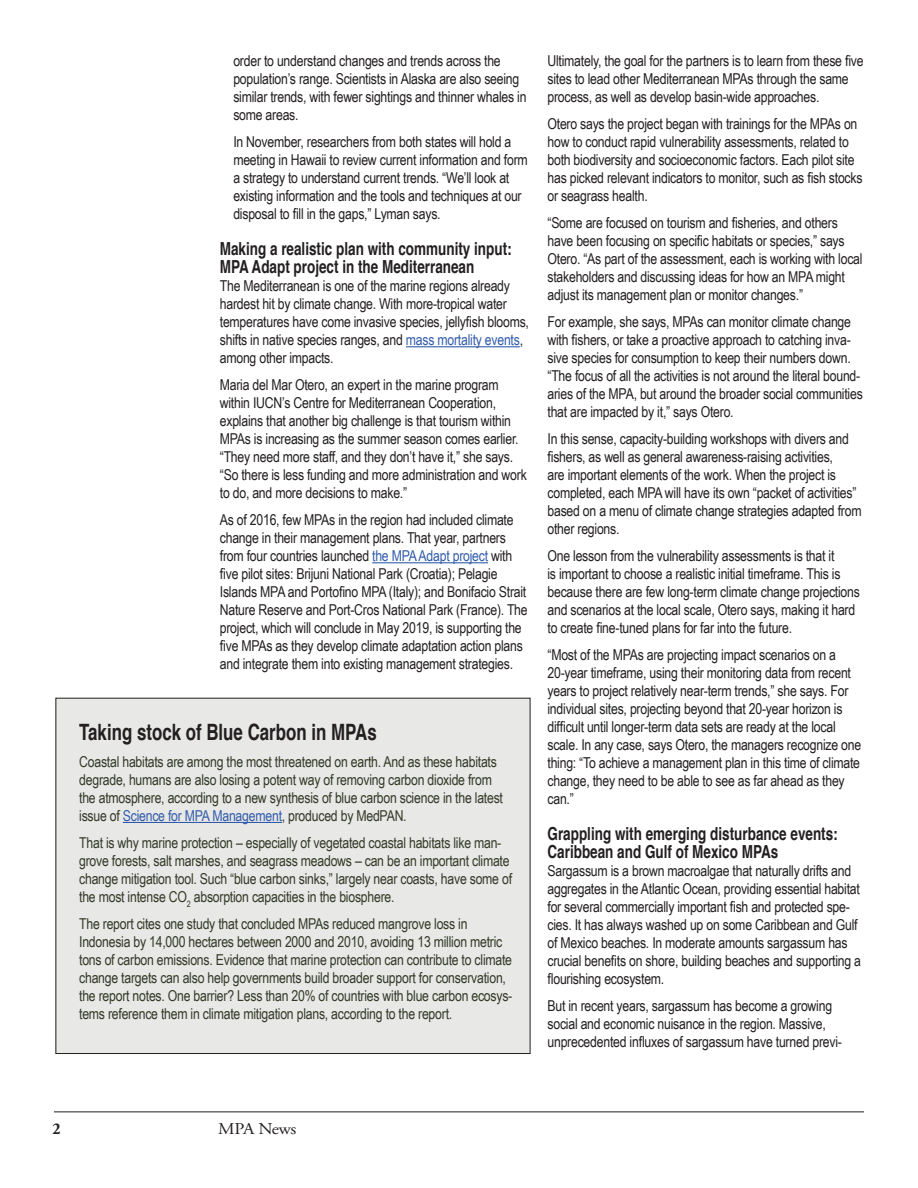
<style>
.page{position:relative;width:918px;height:1188px;background:#fff}
.page>*{position:absolute;margin:0;border:0;box-sizing:border-box;transform-origin:0 0}
.t1{font:700 22.5px "Helvetica";color:#231f20;scale:.75 1}
.t2{font:700 18px/18px "Helvetica";color:#231f20;scale:.75 1}
.t3{font:16.5px "Adobe Garamond Pro";letter-spacing:-.02em;color:#231f20;scale:1.1 1}
.t4{font:700 16.5px "Adobe Garamond Pro";color:#231f20;scale:.95 1}
.t5{font:15px/18px "Arial Narrow";letter-spacing:-.015em;color:#231f20}
.t6{font:15px/18px "Arial Narrow";letter-spacing:-.015em;color:#333926}
.s1{color:#325caa}
.s2{color:#1e1f1e}
.s3{color:#1f2020}
</style>
<div class="page">
<hr style="left:54px;top:1112px;width:810px;height:1px;background:#231f20">
<div style="left:56px;top:698px;width:474px;height:356px;background:#e8e8e7"></div>
<hr style="left:406px;top:346px;width:114px;height:1px;background:#325caa">
<hr style="left:372px;top:562px;width:116px;height:1px;background:#325caa">
<hr style="left:123px;top:822px;width:159px;height:1px;background:#325caa">
<p class="t5" style="left:233px;top:51px;width:295px">order to understand changes and trends across the population’s range. Scientists in Alaska are also seeing similar trends, with fewer sightings and thinner whales in some areas.</p>
<p class="t5" style="left:233px;top:132px;width:296px">In November, researchers from both states will hold a meeting in Hawaii to review current information and form a strategy to understand current trends. “We’ll look at existing information and the tools and techniques at our disposal to fill in the gaps,” Lyman says.</p>
<p class="t2" style="left:220px;top:240px;width:391px">Making a realistic plan with community input:<br>MPA Adapt project in the Mediterranean</p>
<p class="t5" style="left:220px;top:276px;width:311px">The Mediterranean is one of the marine regions already hardest hit by climate change. With more-tropical water temperatures have come invasive species, jellyfish blooms, shifts in native species ranges, and <span class="s1">mass mortality events</span>, among other impacts.</p>
<p class="t5" style="left:220px;top:375px;width:308px">Maria del Mar Otero, an expert in the marine program within <span class="s2">IUCN’s Centre for Mediterranean Cooperation</span>, explains that another big challenge is that tourism within MPAs is increasing as the summer season comes earlier. “They need more staff, and they don’t have it,” she says. “So there is less funding and more administration and work to do, and more decisions to make.”</p>
<p class="t5" style="left:220px;top:510px;width:309px">As of 2016, few MPAs in the region had included climate change in their management plans. That year, partners from four countries launched <span class="s1">the MPA Adapt project</span> with five pilot sites: Brijuni National Park (Croatia); Pelagie Islands MPA and Portofino MPA (Italy); and Bonifacio Strait Nature Reserve and Port-Cros National Park (France). The project, which will conclude in May 2019, is supporting the five MPAs as they develop climate adaptation action plans and integrate them into existing management strategies.</p>
<h1 class="t1" style="left:79px;top:714px;width:398px">Taking stock of Blue Carbon in MPAs</h1>
<p class="t6" style="left:79px;top:752px;width:425px">Coastal habitats are among the most threatened on earth. And as these habitats degrade, humans are also losing a potent way of removing carbon dioxide from the atmosphere, according to a new synthesis of blue carbon science in the latest issue of <span class="s1">Science for MPA Management</span>, produced by MedPAN.</p>
<p class="t6" style="left:79px;top:833px;width:434px">That is why marine protection – especially of vegetated coastal habitats like man&shy;grove forests, salt marshes, and seagrass meadows – can be an important climate change mitigation tool. Such “blue carbon sinks,” largely near coasts, have some of the most intense CO<sub>2</sub> absorption capacities in the biosphere.</p>
<p class="t6" style="left:79px;top:914px;width:435px">The report cites one study that concluded MPAs reduced mangrove loss in Indonesia by 14,000 hectares between 2000 and 2010, avoiding 13 million metric tons of carbon emissions. Evidence that marine protection can contribute to climate change targets can also help governments build broader support for conservation, the report notes. One barrier? Less than 20% of countries with blue carbon ecosys&shy;tems reference them in climate mitigation plans, according to the report.</p>
<p class="t5" style="left:548px;top:51px;width:318px">Ultimately, the goal for the partners is to learn from these five sites to lead other Mediterranean MPAs through the same process, as well as develop basin-wide approaches.</p>
<p class="t5" style="left:548px;top:114px;width:317px">Otero says the project began with trainings for the MPAs on how to conduct rapid vulnerability assessments, related to both biodiversity and socioeconomic factors. Each pilot site has picked relevant indicators to monitor, such as fish stocks or seagrass health.</p>
<p class="t5" style="left:548px;top:213px;width:317px">“Some are focused on tourism and fisheries, and others have been focusing on specific habitats or species,” says Otero. “As part of the assessment, each is working with local stakeholders and discussing ideas for how an MPA might adjust its management plan or monitor changes.”</p>
<p class="t5" style="left:548px;top:312px;width:317px">For example, she says, MPAs can monitor climate change with fishers, or take a proactive approach to catching inva&shy;sive species for consumption to keep their numbers down. “The focus of all the activities is not around the literal bound&shy;aries of the MPA, but around the broader social communities that are impacted by it,” says Otero.</p>
<p class="t5" style="left:548px;top:429px;width:316px">In this sense, capacity-building workshops with divers and fishers, as well as general awareness-raising activities,<br>are important elements of the work. When the project is completed, each MPA will have its own “packet of activities” based on a menu of climate change strategies adapted from other regions.</p>
<p class="t5" style="left:548px;top:546px;width:314px">One lesson from the vulnerability assessments is that it<br>is important to choose a realistic initial timeframe. This is because there are few long-term climate change projections and scenarios at the local scale, Otero says, making it hard to create fine-tuned plans for far into the future.</p>
<p class="t5" style="left:548px;top:645px;width:315px">“Most of the MPAs are projecting impact scenarios on a 20-year timeframe, using their monitoring data from recent years to project relatively near-term trends,” she says. <span class="s3">For individual sites, projecting beyond that 20-year horizon is difficult until longer-term data sets are ready at the local scale.</span> In any case, says Otero, the managers recognize one thing: “To achieve a management plan in this time of climate change, they need to be able to see as far ahead as they can.”</p>
<p class="t2" style="left:548px;top:825px;width:389px">Grappling with emerging disturbance events:<br>Caribbean and Gulf of Mexico MPAs</p>
<p class="t5" style="left:548px;top:861px;width:315px">Sargassum is a brown macroalgae that naturally drifts and aggregates in the Atlantic Ocean, providing essential habitat for several commercially important fish and protected spe&shy;cies. It has always washed up on some Caribbean and Gulf of Mexico beaches. In moderate amounts sargassum has crucial benefits on shore, building beaches and supporting a flourishing ecosystem.</p>
<p class="t5" style="left:548px;top:996px;width:296px">But in recent years, sargassum has become a growing social and economic nuisance in the region. Massive, unprecedented influxes of sargassum have turned previ-</p>
<p class="t4" style="left:52px;top:1119px;width:10px">2</p>
<p class="t3" style="left:218px;top:1119px;width:73px">MPA News</p>
</div>
